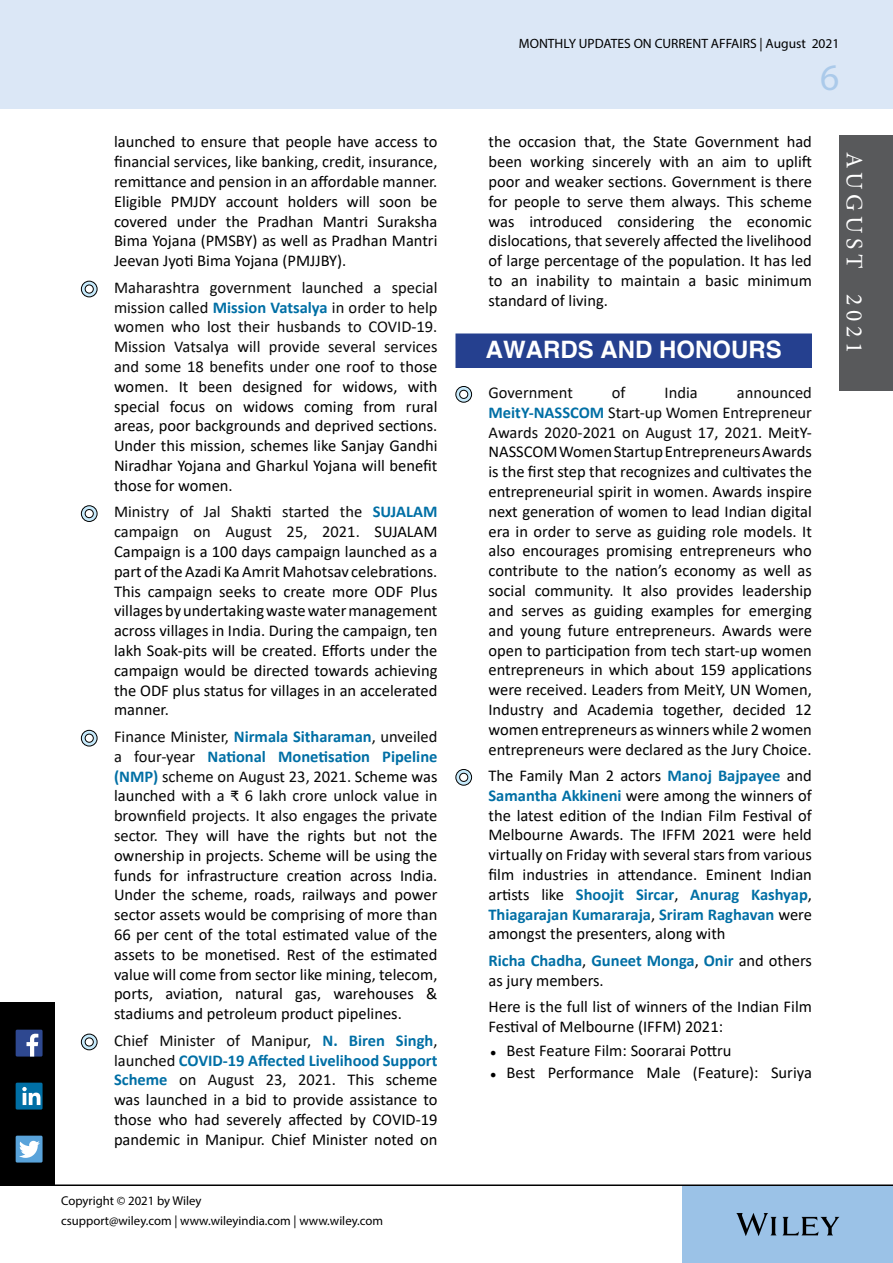
<style>
.page{position:relative;width:893px;height:1263px;background:#fff}
.page>*{position:absolute;margin:0;border:0;box-sizing:border-box;transform-origin:0 0}
.t1{font:37.5px "Myriad Pro";color:#abcaea}
.t2{font:700 24px "Helvetica";color:#fff}
.t3{font:23.55px "Minion Pro";letter-spacing:.2em;color:#fff}
.t4{font:16.5px/19.8px "Calibri";color:#000;text-align:justify}
.t5{font:700 16.5px/19.8px "Calibri";color:#006fa5}
.t6{font:16.5px "Calibri";color:#090909}
.t7{font:13.5px "Myriad Pro";color:#000}
.t8{font:12.75px "Myriad Pro";color:#000}
.s1{color:#090909}
.s2{font-weight:700;color:#006fa5}
.s3{font-weight:400;color:#000}
.s4{font-size:10.5px}
</style>
<div class="page">
<div style="left:683px;top:1186px;width:210px;height:77px;background:#9bc2e7"></div>
<div style="left:1px;top:0;width:892px;height:108px;background:#dbe7f6"></div>
<svg style="left:736px;top:1213px;width:103px;height:23px"></svg>
<hr style="left:0;top:1184px;width:893px;height:2px;background:#000">
<div style="left:839px;top:135px;width:54px;height:256px;background:#58595b"></div>
<div style="left:0;top:1002px;width:54px;height:182px;background:#000"></div>
<div style="left:16px;top:1136px;width:27px;height:26px;background:#59a3da"></div>
<svg style="left:19px;top:1141px;width:21px;height:17px"></svg>
<div style="left:16px;top:1030px;width:27px;height:26px;background:#2e4890"></div>
<svg style="left:27px;top:1034px;width:11px;height:22px"></svg>
<div style="left:16px;top:1083px;width:27px;height:26px;background:#006fa5"></div>
<svg style="left:22px;top:1087px;width:18px;height:18px"></svg>
<svg style="left:81px;top:281px;width:16px;height:16px"></svg>
<div style="left:81px;top:281px;width:16px;height:16px;border:1px solid #000;border-radius:50%"></div>
<div style="left:85px;top:285px;width:8px;height:8px;background:#fff;border-radius:50%"></div>
<div style="left:85px;top:285px;width:9px;height:8px;border:1px solid #000;border-radius:50%"></div>
<svg style="left:81px;top:506px;width:16px;height:15px"></svg>
<div style="left:81px;top:505px;width:16px;height:17px;border:1px solid #000;border-radius:50%"></div>
<div style="left:85px;top:509px;width:8px;height:9px;background:#fff;border-radius:50%"></div>
<div style="left:85px;top:509px;width:9px;height:9px;border:1px solid #000;border-radius:50%"></div>
<svg style="left:81px;top:730px;width:16px;height:16px"></svg>
<div style="left:81px;top:730px;width:16px;height:16px;border:1px solid #000;border-radius:50%"></div>
<div style="left:85px;top:734px;width:8px;height:8px;background:#fff;border-radius:50%"></div>
<div style="left:85px;top:734px;width:9px;height:9px;border:1px solid #000;border-radius:50%"></div>
<svg style="left:81px;top:1034px;width:16px;height:16px"></svg>
<div style="left:81px;top:1034px;width:16px;height:16px;border:1px solid #000;border-radius:50%"></div>
<div style="left:85px;top:1038px;width:8px;height:8px;background:#fff;border-radius:50%"></div>
<div style="left:85px;top:1037px;width:9px;height:9px;border:1px solid #000;border-radius:50%"></div>
<div style="left:455px;top:333px;width:357px;height:35px;background:#25408f"></div>
<svg style="left:456px;top:386px;width:16px;height:16px"></svg>
<div style="left:455px;top:386px;width:17px;height:17px;border:1px solid #000;border-radius:50%"></div>
<div style="left:460px;top:390px;width:8px;height:8px;background:#fff;border-radius:50%"></div>
<div style="left:459px;top:390px;width:9px;height:9px;border:1px solid #000;border-radius:50%"></div>
<svg style="left:456px;top:769px;width:16px;height:16px"></svg>
<div style="left:455px;top:769px;width:17px;height:16px;border:1px solid #000;border-radius:50%"></div>
<div style="left:460px;top:773px;width:8px;height:8px;background:#fff;border-radius:50%"></div>
<div style="left:459px;top:773px;width:9px;height:9px;border:1px solid #000;border-radius:50%"></div>
<p class="t4" style="left:114px;top:132px;width:325px">launched to ensure that people have access to financial services, like banking, credit, insurance, remittance and pension in an affordable manner.<br>Eligible PMJDY account holders will soon be covered under the Pradhan Mantri Suraksha Bima Yojana (PMSBY) as well as Pradhan Mantri Jeevan Jyoti Bima Yojana (PMJJBY).</p>
<p class="t4" style="left:114px;top:277px;width:325px"><span class="s1">Maharashtra government launched a special mission called</span> <span class="s2">Mission Vatsalya</span> <span class="s1">in order to help women who lost their husbands to COVID-19.<br>Mission Vatsalya will provide several services and some 18 benefits under one roof to t</span>hose women. It been designed for widows, with special focus on widows coming from rural areas, poor backgrounds and deprived sections.<br>Under this mission, schemes like Sanjay Gandhi Niradhar Yojana and Gharkul Yojana will benefit those for women.</p>
<p class="t4" style="left:114px;top:501px;width:325px"><span class="s1">Ministry of Jal Shakti started the</span> <span class="s2">SUJALAM </span><span class="s1">campaign on August 25, 2021.</span> SUJALAM Campaign is a 100 days campaign launched as a part of the Azadi Ka Amrit Mahotsav celebrations.<br>This campaign seeks to create more ODF Plus villages by undertaking waste water management across villages in India. During the campaign, ten lakh Soak-pits will be created. Efforts under the campaign would be directed towards achieving the ODF plus status for villages in an accelerated manner.</p>
<p class="t4" style="left:114px;top:726px;width:325px"><span class="s1">Finance Minister,</span> <span class="s2">Nirmala Sitharaman</span><span class="s1">, unveiled a four-year</span> <span class="s2">National Monetisation Pipeline (NMP)</span> <span class="s1">scheme on August 23, 2021.</span> Scheme was launche<span class="s1">d with a ₹ 6 lakh crore unlock value in brownfield projects. It also engages the private sector. T</span>hey will have the rights but not the ownership in projects. Scheme will be using the funds for infrastructure creation across India.<br>Under the scheme, roads, railways and power sector assets would be comprising of more than 66 per cent of the total estimated value of the assets to be monetised. Rest of the estimated value will come from sector like mining, telecom, ports, aviation, natural gas, warehouses &amp; stadiums and petroleum product pipelines.</p>
<p class="t4" style="left:114px;top:1030px;width:325px"><span class="s1">Chief Minister of Manipur,</span> <span class="s2">N. Biren Singh</span><span class="s1">, launched</span> <span class="s2">COVID-19 Affected Livelihood Support Scheme</span> <span class="s1">on August 23, 2021.</span> This scheme was launched in a bid to provide assistance to those who had severely affected by COVID-19 pandemic in Manipur. Chief Minister noted on</p>
<p class="t8" style="left:61px;top:1193px;width:142px">Copyright © 2021 by Wiley</p>
<p class="t8" style="left:61px;top:1212px;width:323px">csupport@wiley.com | www.wileyindia.com | www.wiley.com</p>
<p class="t7" style="left:519px;top:35px;width:322px">MONTHLY UPDATES ON CURRENT AFFAIRS | August 2021</p>
<h1 class="t1" style="left:820px;top:54px;width:21px">6</h1>
<p class="t4" style="left:488px;top:132px;width:325px">the occasion that, the State Government had been working sincerely with an aim to uplift poor and weaker sections. Government is there for people to serve them always. This scheme was introduced considering the economic dislocations, that severely affected the livelihood of large percentage of the population. It has led to an inability to maintain a basic minimum standard of living.</p>
<h2 class="t2" style="left:486px;top:335px;width:297px">AWARDS AND HONOURS</h2>
<p class="t6" style="left:488px;top:381px;width:86px">Government</p>
<p class="t6" style="left:612px;top:381px;width:15px">of</p>
<p class="t6" style="left:665px;top:381px;width:35px">India</p>
<p class="t4" style="left:488px;top:382px;width:325px;text-indent:248px"><span class="s1">announced </span><span class="s2">MeitY-NASSCOM</span> <span class="s1">Start-up Women Entrepreneur Awards 2020-2021 on August 17, 2021.</span> MeitY-NASSCOM Women Startup Entrepreneurs Awards is the first step that recognizes and cultivates the entrepreneurial spirit in women. Awards inspire next generation of women to lead Indian digital era in order to serve as guiding role models. It also encourages promising entrepreneurs who contribute to the nation’s economy as well as social community. It also provides leadership and serves as guiding examples for emerging and young future entrepreneurs. Awards were open to participation from tech start-up women entrepreneurs in which about 159 applications were received. Leaders from MeitY, UN Women, Industry and Academia together, decided 12 women entrepreneurs as winners while 2 women entrepreneurs were declared as the Jury Choice.</p>
<p class="t4" style="left:488px;top:765px;width:325px">The Family Man 2 actors <span class="s2">Manoj Bajpayee</span> and <span class="s2">Samantha Akkineni</span> were among the winners of the latest edition of the Indian Film Festival of Melbourne Awards. The IFFM 2021 were held virtually on Friday with several stars from various film industries in attendance. Eminent Indian artists like <span class="s2">Shoojit Sircar</span>, <span class="s2">Anurag Kashyap</span>, <span class="s2">Thiagarajan Kumararaja</span>, <span class="s2">Sriram Raghavan</span> were amongst the presenters, along with</p>
<p class="t5" style="left:488px;top:950px;width:325px">Richa Chadha<span class="s3">,</span> Guneet Monga<span class="s3">,</span> Onir <span class="s3">and others as jury members.</span></p>
<p class="t4" style="left:488px;top:996px;width:325px">Here is the full list of winners of the Indian Film<br>Festival of Melbourne (IFFM) 2021:</p>
<p class="t4" style="left:490px;top:1040px;width:243px"><span class="s4">●</span> Best Feature Film: Soorarai Pottru</p>
<p class="t4" style="left:490px;top:1062px;width:323px"><span class="s4">●</span> Best Performance Male (Feature): Suriya</p>
<h3 class="t3" style="left:870px;top:152px;width:203px;rotate:90deg">AUGUST 2021</h3>
</div>
